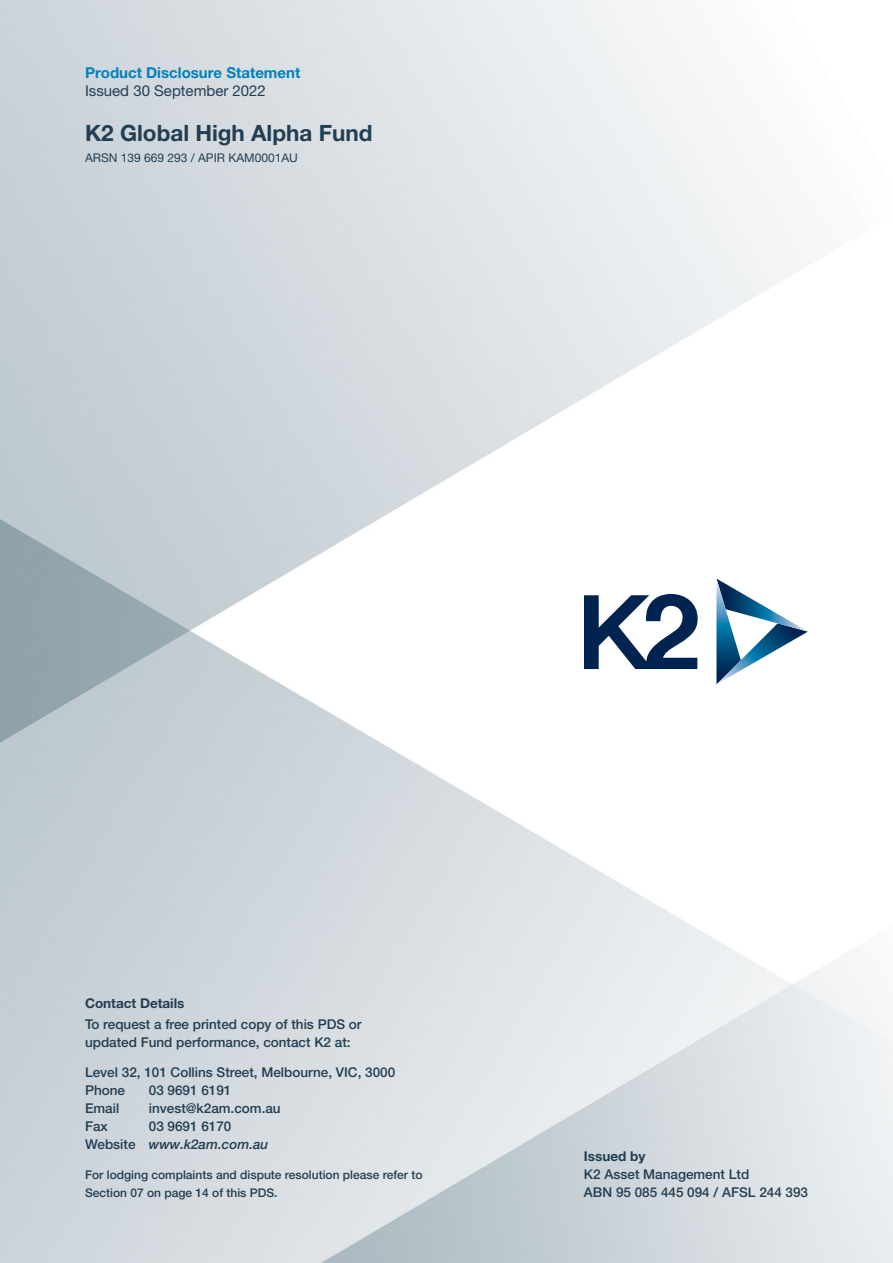
<style>
.page{position:relative;width:893px;height:1263px;background:#fff}
.page>*{position:absolute;margin:0;border:0;box-sizing:border-box;transform-origin:0 0}
.t1{font:700 22.5px "Helvetica Neue LT Pro";color:#223e52}
.t2{font:700 15px "Helvetica Neue LT Pro";color:#0082bb}
.t3{font:15px "Helvetica Neue LT Pro";color:#223e52}
.t4{font:500 13.5px/18px "Helvetica Neue LT Pro";color:#223e52}
.t5{font:700 13.5px "Helvetica Neue LT Pro";color:#223e52}
.t6{font:500 12px/18px "Helvetica Neue LT Pro";color:#223e52}
.t7{font:12px "Helvetica Neue LT Pro";color:#223e52}
.s1{font-style:italic}
</style>
<div class="page">
<svg style="left:716px;top:579px;width:92px;height:105px"></svg>
<svg style="left:584px;top:594px;width:114px;height:75px"></svg>
<p class="t2" style="left:85px;top:63px;width:217px">Product Disclosure Statement</p>
<p class="t3" style="left:85px;top:82px;width:182px">Issued 30 September 2022</p>
<h1 class="t1" style="left:85px;top:119px;width:289px">K2 Global High Alpha Fund</h1>
<p class="t7" style="left:85px;top:151px;width:214px">ARSN 139 669 293 / APIR KAM0001AU</p>
<p class="t5" style="left:85px;top:995px;width:101px">Contact Details</p>
<p class="t4" style="left:85px;top:1015px;width:278px">To request a free printed copy of this PDS or updated Fund performance, contact K2 at:</p>
<p class="t4" style="left:85px;top:1063px;width:312px">Level 32, 101 Collins Street, Melbourne, VIC, 3000<br>Phone</p>
<p class="t4" style="left:149px;top:1081px;width:84px">03 9691 6191</p>
<p class="t4" style="left:85px;top:1099px;width:36px">Email</p>
<p class="t4" style="left:149px;top:1099px;width:133px">invest@k2am.com.au</p>
<p class="t4" style="left:85px;top:1117px;width:24px">Fax</p>
<p class="t4" style="left:85px;top:1117px;width:185px;text-indent:64px">03 9691 6170<br>Website <span class="s1">www.k2am.com.au</span></p>
<p class="t6" style="left:85px;top:1166px;width:339px">For lodging complaints and dispute resolution please refer to<br>Section 07 on page 14 of this PDS.</p>
<p class="t5" style="left:584px;top:1148px;width:63px">Issued by</p>
<p class="t4" style="left:584px;top:1165px;width:226px">K2 Asset Management Ltd<br>ABN 95 085 445 094 / AFSL 244 393</p>
</div>
